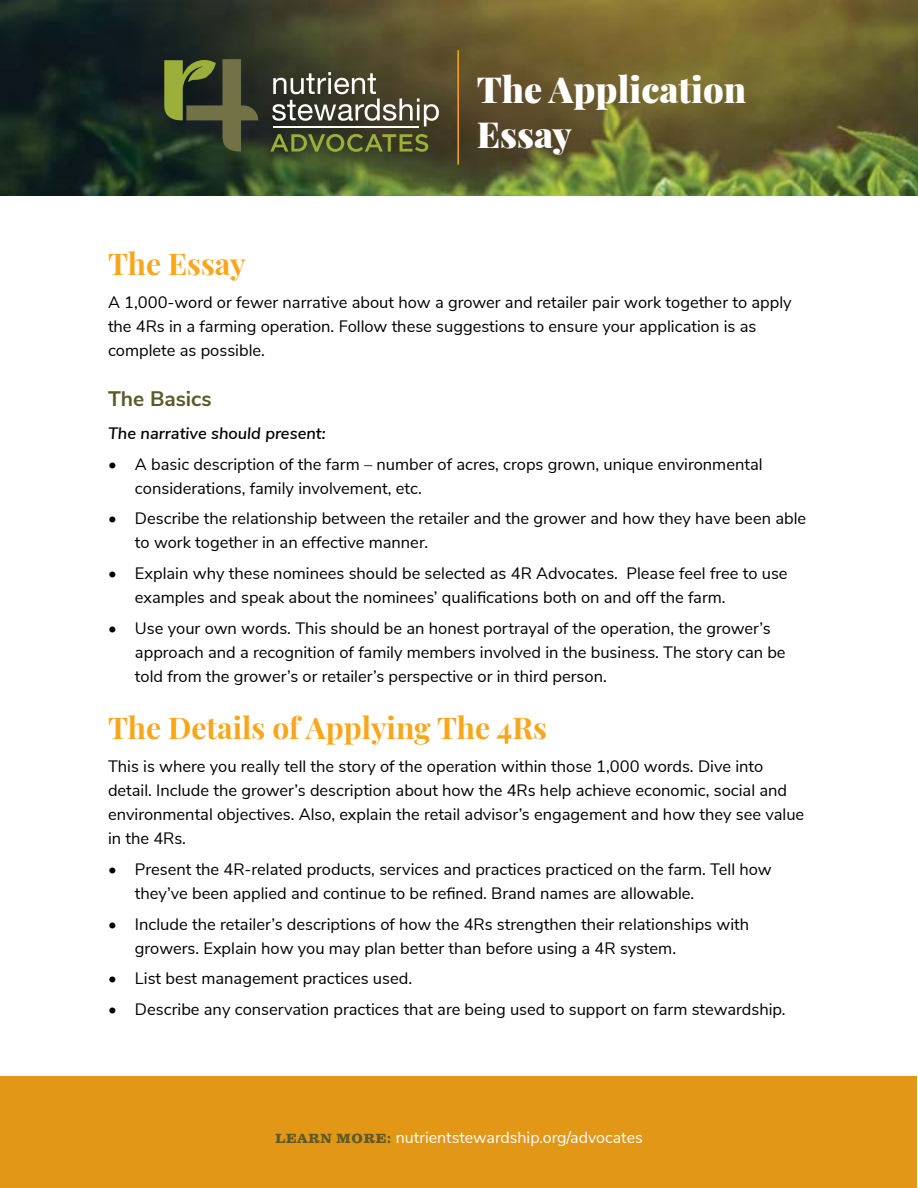
<style>
.page{position:relative;width:918px;height:1188px;background:#fff}
.page>*{position:absolute;margin:0;border:0;box-sizing:border-box;transform-origin:0 0}
.t1{font:700 36px/45px "Playfair Display";color:#fff}
.t2{font:900 36px/45px "Playfair Display";color:#fff}
.t3{font:700 30px "Playfair Display";color:#faa61a}
.t4{font:700 21px "Nunito Sans";color:#5b5a2d}
.t5{font:16.5px/24px "Nunito Sans";color:#000}
.t6{font:italic 600 16.5px "Nunito Sans";color:#000}
.t7{font:16.05px "Nunito Sans";color:#fff}
.s1{font-family:"Clarendon Text Pro";font-weight:700;font-size:13.35px;color:#5b5a2d}
</style>
<div class="page">
<img style="left:1px;top:0;width:916px;height:196px">
<div style="left:1px;top:1076px;width:916px;height:112px;background:#e29717"></div>
<svg style="left:164px;top:58px;width:94px;height:94px;background:#4b5430"></svg>
<svg style="left:272px;top:72px;width:167px;height:55px;background:#676454"></svg>
<hr style="left:273px;top:127px;width:145px;height:1px;background:#fff">
<svg style="left:270px;top:134px;width:158px;height:18px;background:#5a652d"></svg>
<hr style="left:457px;top:50px;width:2px;height:115px;background:#faa61a">
<h1 class="t1" style="left:477px;top:64px;width:294px">2020 4R Advocate<br>Application</h1>
<h1 class="t2" style="left:477px;top:64px;width:271px">The Application<br>Essay</h1>
<h2 class="t3" style="left:108px;top:241px;width:139px">The Essay</h2>
<p class="t5" style="left:108px;top:290px;width:685px">A 1,000-word or fewer narrative about how a grower and retailer pair work together to apply the 4Rs in a farming operation. Follow these suggestions to ensure your application is as complete as possible.</p>
<p class="t4" style="left:108px;top:383px;width:105px">The Basics</p>
<p class="t6" style="left:108px;top:421px;width:219px">The narrative should present:</p>
<p class="t5" style="left:135px;top:451px;width:629px;text-indent:-27px">• A basic description of the farm – number of acres, crops grown, unique environmental considerations, family involvement, etc.</p>
<p class="t5" style="left:135px;top:506px;width:673px;text-indent:-27px">• Describe the relationship between the retailer and the grower and how they have been able to work together in an effective manner.</p>
<p class="t5" style="left:135px;top:560px;width:654px;text-indent:-27px">• Explain why these nominees should be selected as 4R Advocates. Please feel free to use examples and speak about the nominees’ qualifications both on and off the farm.</p>
<p class="t5" style="left:135px;top:615px;width:652px;text-indent:-27px">• Use your own words. This should be an honest portrayal of the operation, the grower’s approach and a recognition of family members involved in the business. The story can be told from the grower’s or retailer’s perspective or in third person.</p>
<h2 class="t3" style="left:108px;top:704px;width:441px">The Details of Applying The 4Rs</h2>
<p class="t5" style="left:108px;top:753px;width:698px">This is where you really tell the story of the operation within those 1,000 words. Dive into detail. Include the grower’s description about how the 4Rs help achieve economic, social and environmental objectives. Also, explain the retail advisor’s engagement and how they see value in the 4Rs.</p>
<p class="t5" style="left:135px;top:856px;width:638px;text-indent:-27px">• Present the 4R-related products, services and practices practiced on the farm. Tell how they’ve been applied and continue to be refined. Brand names are allowable.</p>
<p class="t5" style="left:135px;top:911px;width:616px;text-indent:-27px">• Include the retailer’s descriptions of how the 4Rs strengthen their relationships with growers. Explain how you may plan better than before using a 4R system.</p>
<p class="t5" style="left:108px;top:966px;width:306px">• List best management practices used.</p>
<p class="t5" style="left:108px;top:996px;width:679px">• Describe any conservation practices that are being used to support on farm stewardship.</p>
<p class="t7" style="left:275px;top:1125px;width:369px"><span class="s1">LEARN MORE:</span> nutrientstewardship.org/advocates</p>
</div>
